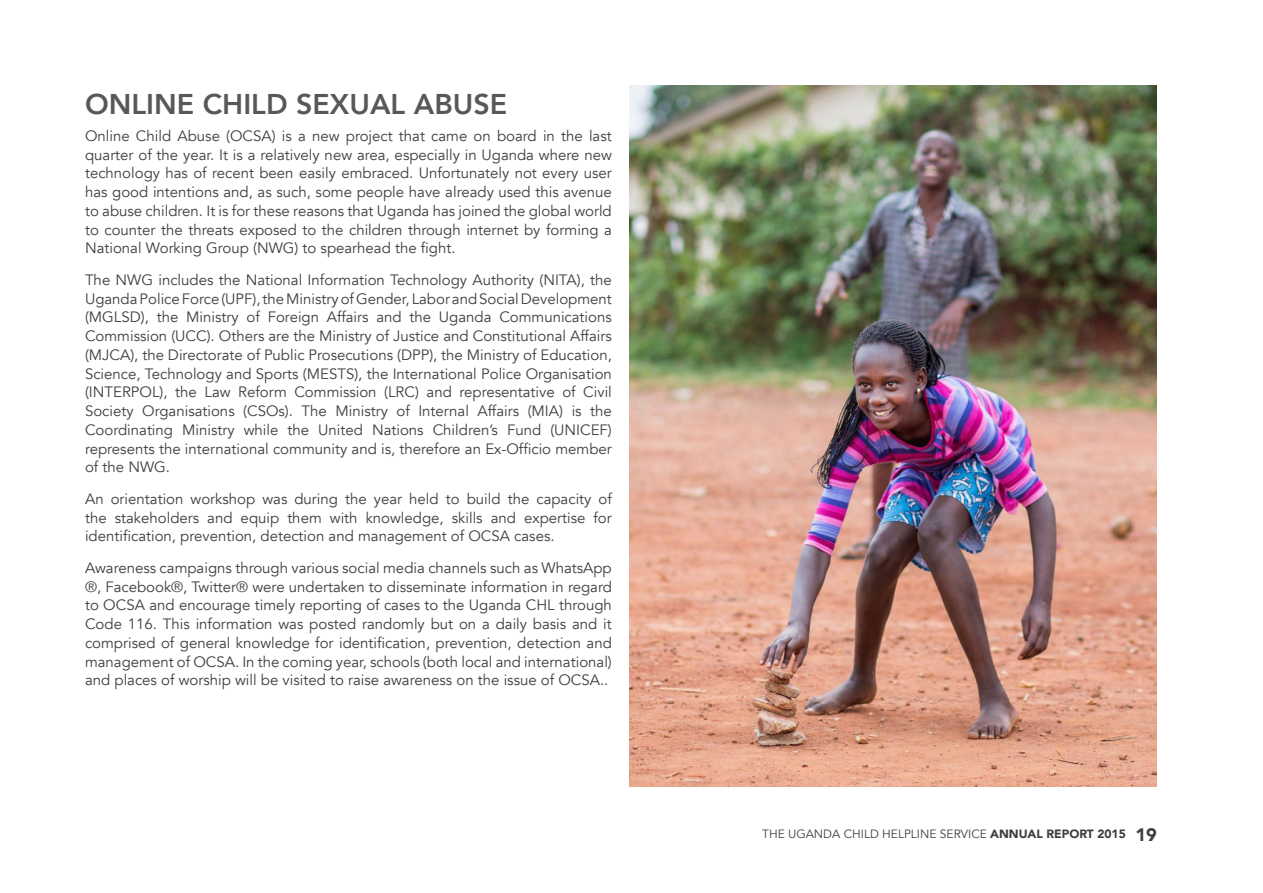
<style>
.page{position:relative;width:1263px;height:893px;background:#fff}
.page>*{position:absolute;margin:0;border:0;box-sizing:border-box;transform-origin:0 0}
.heading_foreword{font:800 28.5px "Avenir";color:#57585a}
.t1{font:15px/18.8px "Avenir";color:#3e3e3f;text-align:justify}
.t2{font:12px "Avenir";color:#3e3e3f}
.s1{font-weight:900}
.s2{font-weight:900;font-size:18px}
</style>
<div class="page">
<img style="left:630px;top:85px;width:527px;height:702px">
<p class="heading_foreword" style="left:85px;top:81px;width:424px">ONLINE CHILD SEXUAL ABUSE</p>
<p class="t1" style="left:85px;top:127px;width:528px">Online Child Abuse (OCSA) is a new project that came on board in the last quarter of the year. It is a relatively new area, especially in Uganda where new technology has of recent been easily embraced. Unfortunately not every user has good intentions and, as such, some people have already used this avenue to abuse children. It is for these reasons that Uganda has joined the global world to counter the threats exposed to the children through internet by forming a National Working Group (NWG) to spearhead the fight.</p>
<p class="t1" style="left:85px;top:271px;width:528px">The NWG includes the National Information Technology Authority (NITA), the Uganda Police Force (UPF), the Ministry of Gender, Labor and Social Development (MGLSD), the Ministry of Foreign Affairs and the Uganda Communications Commission (UCC). Others are the Ministry of Justice and Constitutional Affairs (MJCA), the Directorate of Public Prosecutions (DPP), the Ministry of Education, Science, Technology and Sports (MESTS), the International Police Organisation (INTERPOL), the Law Reform Commission (LRC) and representative of Civil Society Organisations (CSOs). The Ministry of Internal Affairs (MIA) is the Coordinating Ministry while the United Nations Children’s Fund (UNICEF) represents the international community and is, therefore an Ex-Officio member of the NWG.</p>
<p class="t1" style="left:85px;top:490px;width:528px">An orientation workshop was during the year held to build the capacity of the stakeholders and equip them with knowledge, skills and expertise for identification, prevention, detection and management of OCSA cases.</p>
<p class="t1" style="left:85px;top:559px;width:528px">Awareness campaigns through various social media channels such as WhatsApp ®, Facebook®, Twitter® were undertaken to disseminate information in regard to OCSA and encourage timely reporting of cases to the Uganda CHL through Code 116. This information was posted randomly but on a daily basis and it comprised of general knowledge for identification, prevention, detection and management of OCSA. In the coming year, schools (both local and international) and places of worship will be visited to raise awareness on the issue of OCSA..</p>
<p class="t2" style="left:762px;top:827px;width:396px">THE UGANDA CHILD HELPLINE SERVICE <span class="s1">ANNUAL REPORT 2015</span> <span class="s2">19</span></p>
</div>
